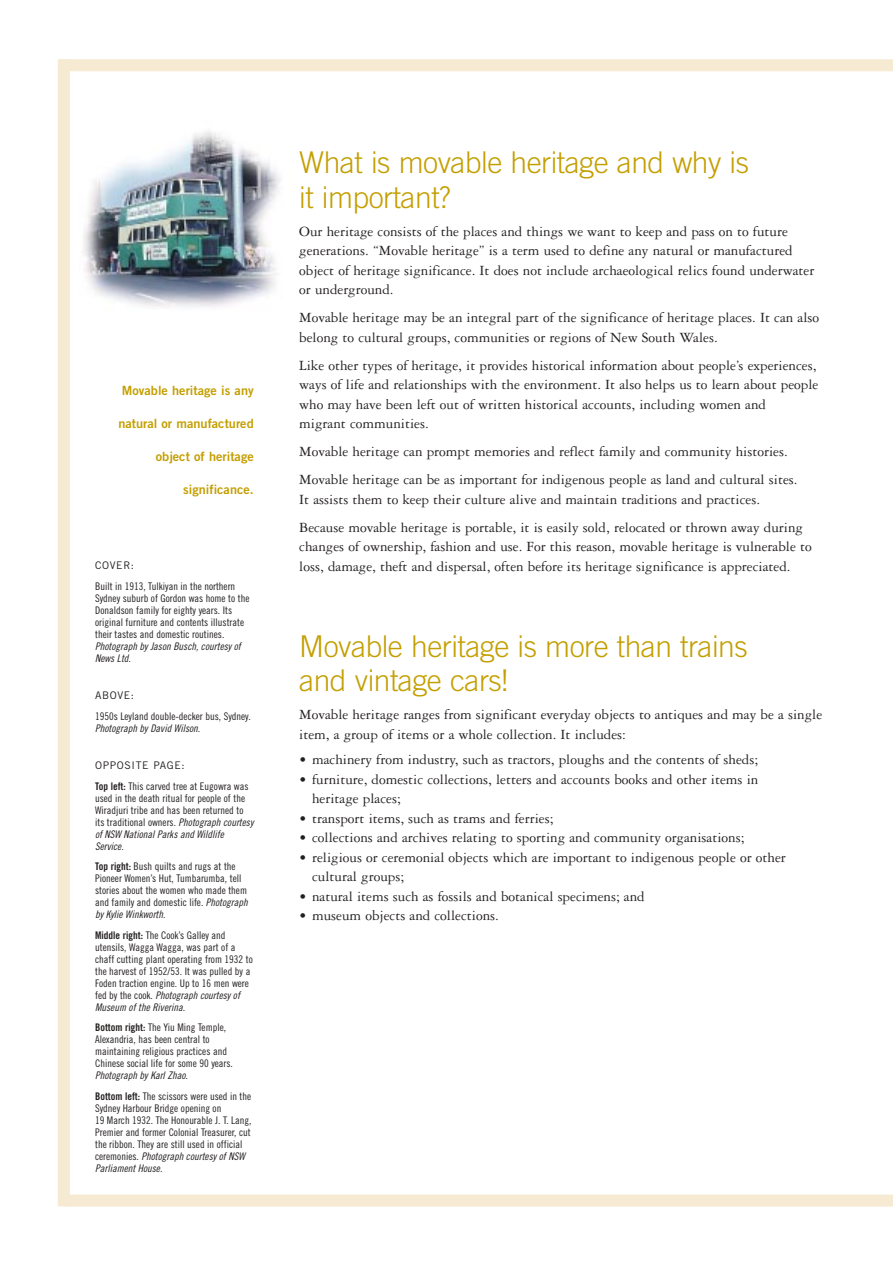
<style>
.page{position:relative;width:893px;height:1263px;background:#fff}
.page>*{position:absolute;margin:0;border:0;box-sizing:border-box;transform-origin:0 0}
.t1{font:300 30px/34.5px "Trade Gothic";letter-spacing:-.015em;color:#c49f00}
.t2{font:15px/19.5px "Garamond Three";color:#231f1f}
.t3{font:12.75px "Trade Gothic Bold Two";color:#c49f00}
.t4{font:10.5px/12px "Trade Gothic Cond Eighteen";color:#231f1f}
.t5{font:10.5px/12px "Trade Gothic Cond Eighteen Obl";color:#231f1f}
.t6{font:10.5px "Trade Gothic";letter-spacing:.06em;color:#231f1f}
.s1{font-family:"Trade Gothic Bold Cond Twenty"}
.s2{font-family:"Trade Gothic Cond Eighteen Obl"}
.s3{font-family:"Trade Gothic Cond Eighteen"}
</style>
<div class="page">
<img style="left:83px;top:131px;width:197px;height:177px">
<div style="left:64px;top:1195px;width:828px;height:12px;background:#f6ebd2"></div>
<div style="left:58px;top:59px;width:834px;height:12px;background:#f6ebd2"></div>
<div style="left:58px;top:59px;width:12px;height:1147px;background:#f6ebd2"></div>
<p class="t3" style="left:122px;top:386px;width:133px">Movable heritage is any</p>
<p class="t3" style="left:118px;top:419px;width:137px">natural or manufactured</p>
<p class="t3" style="left:156px;top:452px;width:99px">object of heritage</p>
<p class="t3" style="left:183px;top:485px;width:72px">significance.</p>
<p class="t6" style="left:95px;top:562px;width:41px">COVER:</p>
<p class="t4" style="left:95px;top:581px;width:156px">Built in 1913, Tulkiyan in the northern Sydney suburb of Gordon was home to the Donaldson family for eighty years. Its original furniture and contents illustrate their tastes and domestic routines.</p>
<p class="t5" style="left:95px;top:641px;width:147px">Photograph by Jason Busch, courtesy of<br>News Ltd.</p>
<p class="t6" style="left:95px;top:692px;width:41px">ABOVE:</p>
<p class="t4" style="left:95px;top:711px;width:157px">1950s Leyland double-decker bus, Sydney.</p>
<p class="t5" style="left:95px;top:723px;width:107px">Photograph by David Wilson.</p>
<p class="t6" style="left:95px;top:762px;width:91px">OPPOSITE PAGE:</p>
<p class="t4" style="left:95px;top:781px;width:160px"><span class="s1">Top left:</span> This carved tree at Eugowra was used in the death ritual for people of the Wiradjuri tribe and has been returned to its traditional owners. <span class="s2">Photograph courtesy</span></p>
<p class="t5" style="left:95px;top:829px;width:130px">of NSW National Parks and Wildlife<br>Service.</p>
<p class="t4" style="left:95px;top:861px;width:154px"><span class="s1">Top right:</span> Bush quilts and rugs at the Pioneer Women’s Hut, Tumbarumba, tell stories about the women who made them and family and domestic life. <span class="s2">Photograph</span></p>
<p class="t5" style="left:95px;top:909px;width:72px">by Kylie Winkworth.</p>
<p class="t4" style="left:95px;top:930px;width:159px"><span class="s1">Middle right:</span> The Cook’s Galley and utensils, Wagga Wagga, was part of a chaff cutting plant operating from 1932 to the harvest of 1952/53. It was pulled by a Foden traction engine. Up to 16 men were</p>
<p class="t5" style="left:95px;top:990px;width:146px"><span class="s3">fed by the cook.</span> Photograph courtesy of<br>Museum of the Riverina.</p>
<p class="t4" style="left:95px;top:1022px;width:139px"><span class="s1">Bottom right:</span> The Yiu Ming Temple, Alexandria, has been central to maintaining religious practices and Chinese social life for some 90 years.</p>
<p class="t5" style="left:95px;top:1070px;width:94px">Photograph by Karl Zhao.</p>
<p class="t4" style="left:95px;top:1091px;width:158px"><span class="s1">Bottom left:</span> The scissors were used in the Sydney Harbour Bridge opening on<br>19 March 1932. The Honourable J. T. Lang, Premier and former Colonial Treasurer, cut the ribbon. They are still used in official</p>
<p class="t5" style="left:95px;top:1151px;width:151px"><span class="s3">ceremonies.</span> Photograph courtesy of NSW<br>Parliament House.</p>
<h1 class="t1" style="left:299px;top:148px;width:451px">What is movable heritage and why is it important?</h1>
<p class="t2" style="left:299px;top:223px;width:516px">Our heritage consists of the places and things we want to keep and pass on to future generations. “Movable heritage” is a term used to define any natural or manufactured object of heritage significance. It does not include archaeological relics found underwater or underground.</p>
<p class="t2" style="left:299px;top:309px;width:521px">Movable heritage may be an integral part of the significance of heritage places. It can also belong to cultural groups, communities or regions of New South Wales.</p>
<p class="t2" style="left:299px;top:357px;width:520px">Like other types of heritage, it provides historical information about people’s experiences, ways of life and relationships with the environment. It also helps us to learn about people who may have been left out of written historical accounts, including women and<br>migrant communities.</p>
<p class="t2" style="left:299px;top:439px;width:500px;line-height:28px">Movable heritage can prompt memories and reflect family and community histories.<br>Movable heritage can be as important for indigenous people as land and cultural sites.</p>
<p class="t2" style="left:299px;top:487px;width:505px;line-height:28px">It assists them to keep their culture alive and maintain traditions and practices.<br>Because movable heritage is portable, it is easily sold, relocated or thrown away during</p>
<p class="t2" style="left:299px;top:539px;width:514px">changes of ownership, fashion and use. For this reason, movable heritage is vulnerable to loss, damage, theft and dispersal, often before its heritage significance is appreciated.</p>
<h1 class="t1" style="left:299px;top:631px;width:450px">Movable heritage is more than trains and vintage cars!</h1>
<p class="t2" style="left:299px;top:706px;width:524px">Movable heritage ranges from significant everyday objects to antiques and may be a single item, a group of items or a whole collection. It includes:</p>
<p class="t2" style="left:299px;top:751px;width:460px">• machinery from industry, such as tractors, ploughs and the contents of sheds;</p>
<p class="t2" style="left:312px;top:771px;width:448px;text-indent:-13px">• furniture, domestic collections, letters and accounts books and other items in heritage places;</p>
<p class="t2" style="left:299px;top:810px;width:256px">• transport items, such as trams and ferries;</p>
<p class="t2" style="left:299px;top:829px;width:446px">• collections and archives relating to sporting and community organisations;</p>
<p class="t2" style="left:312px;top:849px;width:475px;text-indent:-13px">• religious or ceremonial objects which are important to indigenous people or other cultural groups;</p>
<p class="t2" style="left:299px;top:888px;width:347px">• natural items such as fossils and botanical specimens; and</p>
<p class="t2" style="left:299px;top:907px;width:201px">• museum objects and collections.</p>
</div>
